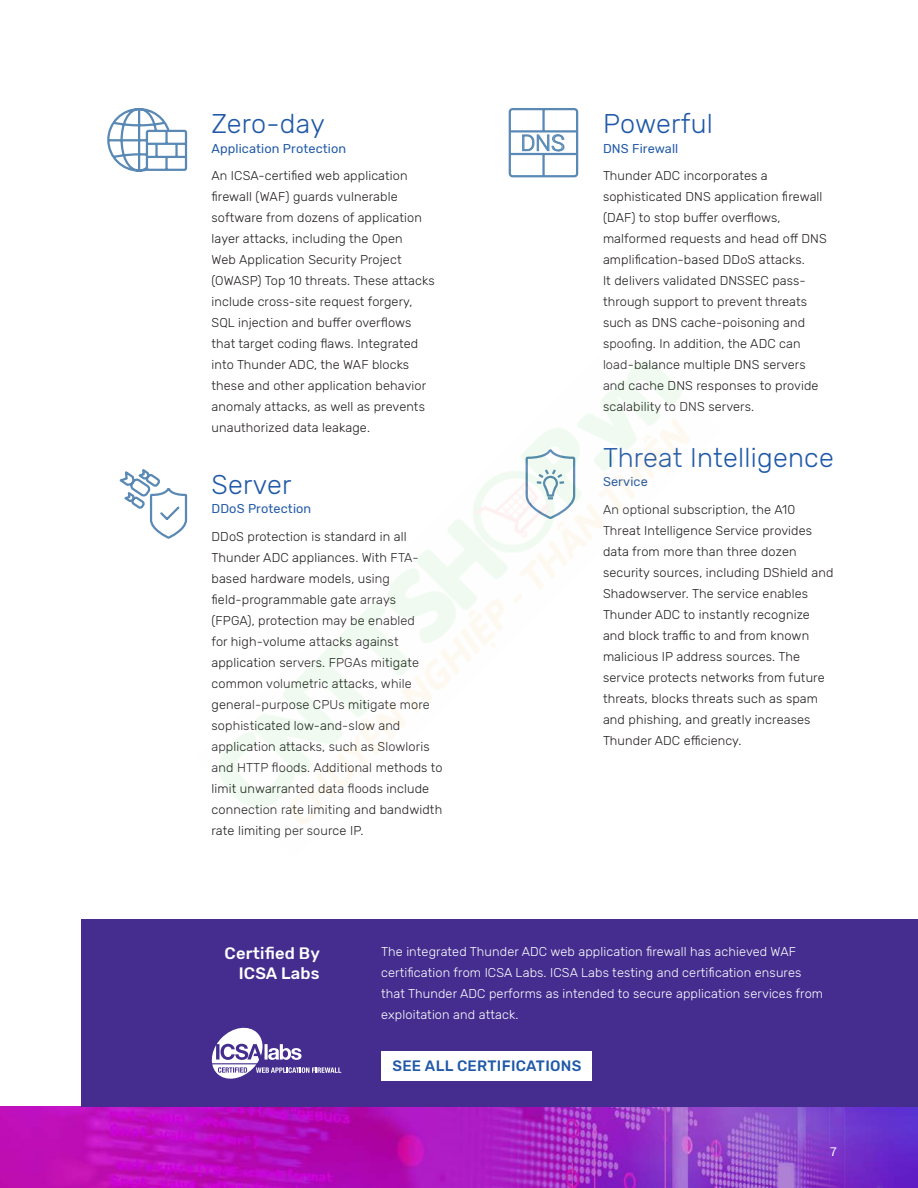
<style>
.page{position:relative;width:918px;height:1188px;background:#fff}
.page>*{position:absolute;margin:0;border:0;box-sizing:border-box;transform-origin:0 0}
.L2_Head{font:300 27px "Rubik";letter-spacing:.01em;color:#2059a8}
.t1{font:300 22.2px "Roboto";color:#5989b4}
.Callout_H2{font:500 16.5px/19.5px "Rubik";letter-spacing:.01em;color:#fff;text-align:right}
.Feature_List_H1{font:500 15px "Rubik";letter-spacing:.02em;color:#2059a8}
.body_text{font:300 12.75px/21px "Rubik";letter-spacing:.01em;color:#231f20}
.Callout_Body_White{font:300 12.75px/21px "Rubik";letter-spacing:.01em;color:#fff}
.L4_Head{font:12.75px "Rubik";letter-spacing:.01em;color:#2059a8}
.t2{font:12px "Roboto";color:#fff}
</style>
<div class="page">
<img style="left:0;top:1107px;width:918px;height:81px">
<div style="left:81px;top:919px;width:837px;height:188px;background:#442d8e"></div>
<svg style="left:212px;top:1027px;width:129px;height:52px"></svg>
<div style="left:381px;top:1052px;width:211px;height:29px;background:#fff"></div>
<svg style="left:508px;top:108px;width:71px;height:70px"></svg>
<svg style="left:107px;top:108px;width:81px;height:64px"></svg>
<svg style="left:119px;top:469px;width:69px;height:70px"></svg>
<img style="left:219px;top:361px;width:471px;height:463px">
<p class="L2_Head" style="left:212px;top:109px;width:115px">Zero-day</p>
<p class="L4_Head" style="left:212px;top:141px;width:136px">Application Protection</p>
<p class="body_text" style="left:212px;top:166px;width:225px">An ICSA-certified web application firewall (WAF) guards vulnerable software from dozens of application layer attacks, including the Open<br>Web Application Security Project (OWASP) Top 10 threats. These attacks include cross-site request forgery, SQL injection and buffer overflows that target coding flaws. Integrated into Thunder ADC, the WAF blocks these and other application behavior anomaly attacks, as well as prevents unauthorized data leakage.</p>
<p class="L2_Head" style="left:212px;top:470px;width:81px">Server</p>
<p class="L4_Head" style="left:212px;top:502px;width:101px">DDoS Protection</p>
<p class="body_text" style="left:212px;top:527px;width:233px">DDoS protection is standard in all Thunder ADC appliances. With FTA&shy;based hardware models, using field-programmable gate arrays<br>(FPGA), protection may be enabled<br>for high-volume attacks against application servers. FPGAs mitigate common volumetric attacks, while general-purpose CPUs mitigate more sophisticated low-and-slow and application attacks, such as Slowloris and HTTP floods. Additional methods to limit unwarranted data floods include connection rate limiting and bandwidth rate limiting per source IP.</p>
<h2 class="t1" style="left:521px;top:127px;width:46px">DNS</h2>
<p class="L2_Head" style="left:603px;top:109px;width:111px">Powerful</p>
<p class="L4_Head" style="left:603px;top:141px;width:77px">DNS Firewall</p>
<p class="body_text" style="left:603px;top:166px;width:225px">Thunder ADC incorporates a sophisticated DNS application firewall (DAF) to stop buffer overflows, malformed requests and head off DNS amplification-based DDoS attacks.<br>It delivers validated DNSSEC pass&shy;through support to prevent threats such as DNS cache-poisoning and spoofing. In addition, the ADC can load-balance multiple DNS servers and cache DNS responses to provide scalability to DNS servers.</p>
<p class="L2_Head" style="left:603px;top:442px;width:232px">Threat Intelligence</p>
<p class="L4_Head" style="left:603px;top:475px;width:46px">Service</p>
<p class="body_text" style="left:603px;top:500px;width:232px">An optional subscription, the A10<br>Threat Intelligence Service provides data from more than three dozen security sources, including DShield and Shadowserver. The service enables Thunder ADC to instantly recognize and block traffic to and from known malicious IP address sources. The service protects networks from future threats, blocks threats such as spam and phishing, and greatly increases Thunder ADC efficiency.</p>
<p class="Callout_H2" style="left:225px;top:944px;width:97px">Certified By<br>ICSA Labs</p>
<p class="Callout_Body_White" style="left:381px;top:941px;width:443px">The integrated Thunder ADC web application firewall has achieved WAF certification from ICSA Labs. ICSA Labs testing and certification ensures that Thunder ADC performs as intended to secure application services from exploitation and attack.</p>
<p class="Feature_List_H1" style="left:392px;top:1057px;width:191px">SEE ALL CERTIFICATIONS</p>
<p class="t2" style="left:830px;top:1143px;width:8px">7</p>
</div>
